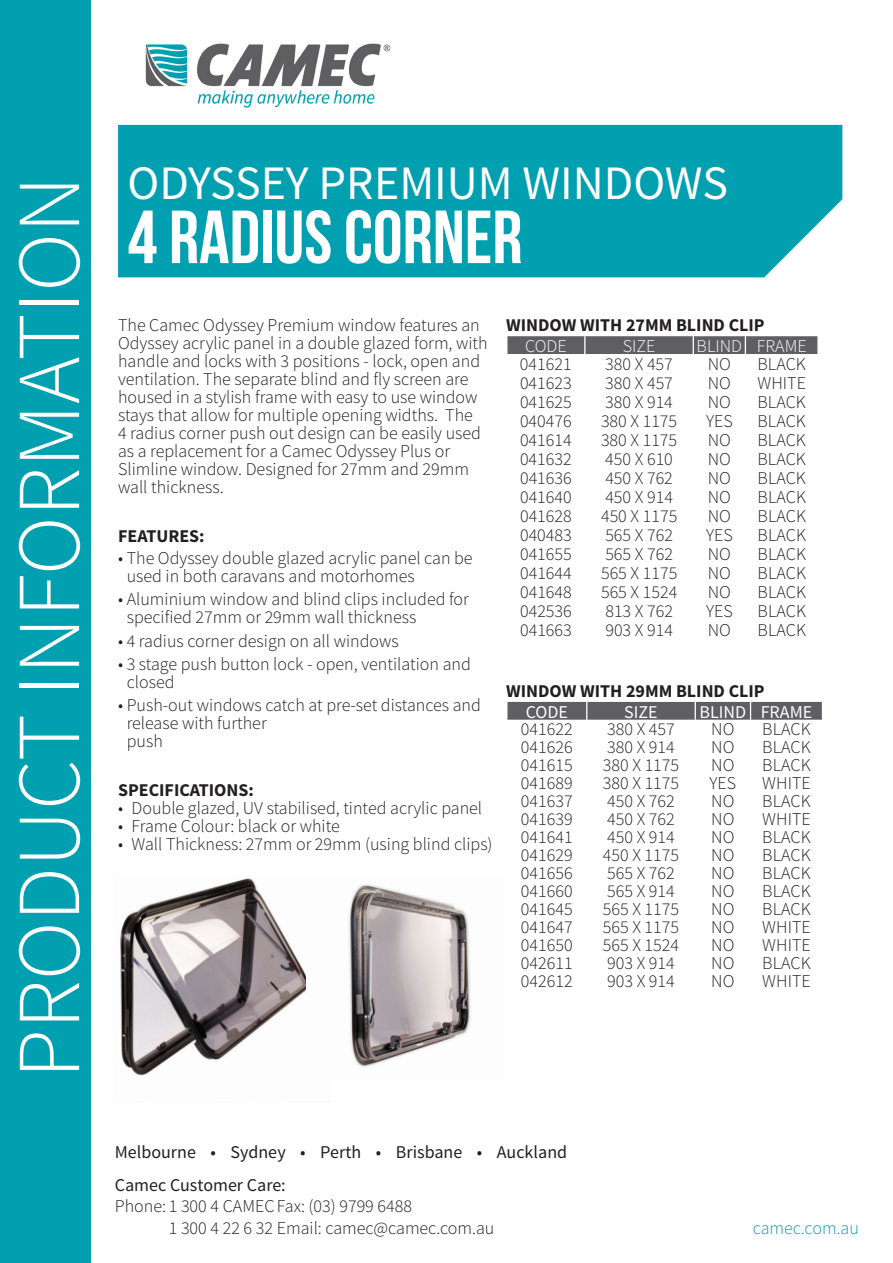
<style>
.page{position:relative;width:893px;height:1263px;background:#fff}
.page>*{position:absolute;margin:0;border:0;box-sizing:border-box;transform-origin:0 0}
.t1{font:300 90px "Source Sans Pro";color:#fff}
.t2{font:75px "Bebas Neue";color:#fff}
.t3{font:48px "Source Sans Pro";color:#fff}
.t4{font:300 18px/18px "Source Sans Pro";color:#231f20}
.t5{font:700 18px "Source Sans Pro";color:#231f20}
.t6{font:18px/32.8px "Source Sans Pro";color:#231f20}
.t7{font:300 18px "Source Sans Pro";color:#fff}
.t8{font:18px "Source Sans Pro";color:#fff}
.t9{font:300 18px "Source Sans Pro";color:#00a0b0}
</style>
<div class="page">
<div style="left:0;top:0;width:91px;height:1263px;background:#00a0b0"></div>
<img style="left:145px;top:43px;width:246px;height:65px">
<div style="left:118px;top:125px;width:724px;height:152px;background:#00a0b0"></div>
<img style="left:120px;top:878px;width:186px;height:198px">
<svg style="left:507px;top:336px;width:311px;height:18px;background:#636366"></svg>
<svg style="left:507px;top:702px;width:316px;height:18px;background:#646467"></svg>
<img style="left:349px;top:884px;width:122px;height:183px">
<h1 class="t1" style="left:-6px;top:1078px;width:904px;rotate:-90deg">PRODUCT INFORMATION</h1>
<h3 class="t3" style="left:128px;top:153px;width:602px">ODYSSEY PREMIUM WINDOWS</h3>
<h2 class="t2" style="left:128px;top:196px;width:396px">4 RADIUS CORNER</h2>
<p class="t4" style="left:118px;top:316px;width:371px">The Camec Odyssey Premium window features an Odyssey acrylic panel in a double glazed form, with handle and locks with 3 positions - lock, open and ventilation. The separate blind and fly screen are housed in a stylish frame with easy to use window stays that allow for multiple opening widths. The<br>4 radius corner push out design can be easily used as a replacement for a Camec Odyssey Plus or Slimline window. Designed for 27mm and 29mm wall thickness.</p>
<p class="t5" style="left:118px;top:524px;width:88px">FEATURES:</p>
<p class="t4" style="left:127px;top:549px;width:347px;text-indent:-9px">• The Odyssey double glazed acrylic panel can be used in both caravans and motorhomes</p>
<p class="t4" style="left:127px;top:590px;width:344px;text-indent:-9px">• Aluminium window and blind clips included for specified 27mm or 29mm wall thickness</p>
<p class="t4" style="left:118px;top:632px;width:282px">• 4 radius corner design on all windows</p>
<p class="t4" style="left:127px;top:655px;width:346px;text-indent:-9px">• 3 stage push button lock - open, ventilation and closed</p>
<p class="t4" style="left:127px;top:696px;width:356px;text-indent:-9px">• Push-out windows catch at pre-set distances and release with further<br>push</p>
<p class="t5" style="left:118px;top:778px;width:137px">SPECIFICATIONS:</p>
<p class="t4" style="left:118px;top:799px;width:366px">• Double glazed, UV stabilised, tinted acrylic panel</p>
<p class="t4" style="left:118px;top:817px;width:223px">• Frame Colour: black or white</p>
<p class="t4" style="left:118px;top:835px;width:376px">• Wall Thickness: 27mm or 29mm (using blind clips)</p>
<p class="t5" style="left:506px;top:313px;width:260px">WINDOW WITH 27MM BLIND CLIP</p>
<p class="t7" style="left:525px;top:335px;width:43px">CODE</p>
<p class="t7" style="left:623px;top:335px;width:34px">SIZE</p>
<p class="t7" style="left:697px;top:335px;width:112px">BLIND FRAME</p>
<p class="t4" style="left:520px;top:355px;width:53px">041621</p>
<p class="t4" style="left:605px;top:355px;width:69px">380 X 457</p>
<p class="t4" style="left:708px;top:355px;width:25px">NO</p>
<p class="t4" style="left:757px;top:355px;width:50px">BLACK</p>
<p class="t4" style="left:520px;top:374px;width:53px">041623</p>
<p class="t4" style="left:605px;top:374px;width:69px">380 X 457</p>
<p class="t4" style="left:708px;top:374px;width:25px">NO</p>
<p class="t4" style="left:758px;top:374px;width:50px">WHITE</p>
<p class="t4" style="left:520px;top:393px;width:53px">041625</p>
<p class="t4" style="left:605px;top:393px;width:69px">380 X 914</p>
<p class="t4" style="left:708px;top:393px;width:25px">NO</p>
<p class="t4" style="left:757px;top:393px;width:50px">BLACK</p>
<p class="t4" style="left:520px;top:412px;width:53px">040476</p>
<p class="t4" style="left:601px;top:412px;width:78px">380 X 1175</p>
<p class="t4" style="left:706px;top:412px;width:28px">YES</p>
<p class="t4" style="left:757px;top:412px;width:50px">BLACK</p>
<p class="t4" style="left:520px;top:431px;width:53px">041614</p>
<p class="t4" style="left:601px;top:431px;width:78px">380 X 1175</p>
<p class="t4" style="left:708px;top:431px;width:25px">NO</p>
<p class="t4" style="left:757px;top:431px;width:50px">BLACK</p>
<p class="t4" style="left:520px;top:450px;width:53px">041632</p>
<p class="t4" style="left:605px;top:450px;width:69px">450 X 610</p>
<p class="t4" style="left:708px;top:450px;width:25px">NO</p>
<p class="t4" style="left:758px;top:450px;width:50px">BLACK</p>
<p class="t4" style="left:520px;top:469px;width:53px">041636</p>
<p class="t4" style="left:605px;top:469px;width:69px">450 X 762</p>
<p class="t4" style="left:708px;top:469px;width:25px">NO</p>
<p class="t4" style="left:758px;top:469px;width:50px">BLACK</p>
<p class="t4" style="left:520px;top:488px;width:53px">041640</p>
<p class="t4" style="left:605px;top:488px;width:69px">450 X 914</p>
<p class="t4" style="left:708px;top:488px;width:25px">NO</p>
<p class="t4" style="left:758px;top:488px;width:50px">BLACK</p>
<p class="t4" style="left:520px;top:507px;width:53px">041628</p>
<p class="t4" style="left:601px;top:507px;width:78px">450 X 1175</p>
<p class="t4" style="left:708px;top:507px;width:25px">NO</p>
<p class="t4" style="left:758px;top:507px;width:50px">BLACK</p>
<p class="t4" style="left:520px;top:526px;width:53px">040483</p>
<p class="t4" style="left:605px;top:526px;width:69px">565 X 762</p>
<p class="t4" style="left:706px;top:526px;width:28px">YES</p>
<p class="t4" style="left:758px;top:526px;width:50px">BLACK</p>
<p class="t4" style="left:520px;top:545px;width:53px">041655</p>
<p class="t4" style="left:605px;top:545px;width:69px">565 X 762</p>
<p class="t4" style="left:708px;top:545px;width:25px">NO</p>
<p class="t4" style="left:758px;top:545px;width:50px">BLACK</p>
<p class="t4" style="left:520px;top:564px;width:53px">041644</p>
<p class="t4" style="left:601px;top:564px;width:78px">565 X 1175</p>
<p class="t4" style="left:708px;top:564px;width:25px">NO</p>
<p class="t4" style="left:758px;top:564px;width:50px">BLACK</p>
<p class="t4" style="left:520px;top:583px;width:53px">041648</p>
<p class="t4" style="left:601px;top:583px;width:78px">565 X 1524</p>
<p class="t4" style="left:708px;top:583px;width:25px">NO</p>
<p class="t4" style="left:758px;top:583px;width:50px">BLACK</p>
<p class="t4" style="left:520px;top:602px;width:53px">042536</p>
<p class="t4" style="left:605px;top:602px;width:69px">813 X 762</p>
<p class="t4" style="left:706px;top:602px;width:28px">YES</p>
<p class="t4" style="left:758px;top:602px;width:50px">BLACK</p>
<p class="t4" style="left:520px;top:621px;width:53px">041663</p>
<p class="t4" style="left:605px;top:621px;width:69px">903 X 914</p>
<p class="t4" style="left:708px;top:621px;width:25px">NO</p>
<p class="t4" style="left:758px;top:621px;width:50px">BLACK</p>
<p class="t5" style="left:506px;top:678px;width:260px">WINDOW WITH 29MM BLIND CLIP</p>
<p class="t8" style="left:526px;top:700px;width:44px">CODE</p>
<p class="t8" style="left:624px;top:700px;width:35px">SIZE</p>
<p class="t8" style="left:699px;top:700px;width:114px">BLIND FRAME</p>
<p class="t4" style="left:521px;top:720px;width:53px">041622</p>
<p class="t4" style="left:607px;top:720px;width:69px">380 X 457</p>
<p class="t4" style="left:711px;top:720px;width:25px">NO</p>
<p class="t4" style="left:762px;top:720px;width:50px">BLACK</p>
<p class="t4" style="left:521px;top:738px;width:53px">041626</p>
<p class="t4" style="left:607px;top:738px;width:69px">380 X 914</p>
<p class="t4" style="left:711px;top:738px;width:25px">NO</p>
<p class="t4" style="left:762px;top:738px;width:50px">BLACK</p>
<p class="t4" style="left:521px;top:756px;width:53px">041615</p>
<p class="t4" style="left:603px;top:756px;width:78px">380 X 1175</p>
<p class="t4" style="left:711px;top:756px;width:25px">NO</p>
<p class="t4" style="left:762px;top:756px;width:50px">BLACK</p>
<p class="t4" style="left:521px;top:774px;width:53px">041689</p>
<p class="t4" style="left:603px;top:774px;width:78px">380 X 1175</p>
<p class="t4" style="left:709px;top:774px;width:28px">YES</p>
<p class="t4" style="left:762px;top:774px;width:50px">WHITE</p>
<p class="t4" style="left:521px;top:792px;width:53px">041637</p>
<p class="t4" style="left:607px;top:792px;width:69px">450 X 762</p>
<p class="t4" style="left:711px;top:792px;width:25px">NO</p>
<p class="t4" style="left:762px;top:792px;width:50px">BLACK</p>
<p class="t4" style="left:521px;top:810px;width:53px">041639</p>
<p class="t4" style="left:607px;top:810px;width:69px">450 X 762</p>
<p class="t4" style="left:711px;top:810px;width:25px">NO</p>
<p class="t4" style="left:762px;top:810px;width:50px">WHITE</p>
<p class="t4" style="left:521px;top:828px;width:53px">041641</p>
<p class="t4" style="left:607px;top:828px;width:69px">450 X 914</p>
<p class="t4" style="left:711px;top:828px;width:25px">NO</p>
<p class="t4" style="left:762px;top:828px;width:50px">BLACK</p>
<p class="t4" style="left:521px;top:846px;width:53px">041629</p>
<p class="t4" style="left:603px;top:846px;width:78px">450 X 1175</p>
<p class="t4" style="left:711px;top:846px;width:25px">NO</p>
<p class="t4" style="left:762px;top:846px;width:50px">BLACK</p>
<p class="t4" style="left:521px;top:864px;width:53px">041656</p>
<p class="t4" style="left:607px;top:864px;width:69px">565 X 762</p>
<p class="t4" style="left:711px;top:864px;width:25px">NO</p>
<p class="t4" style="left:762px;top:864px;width:50px">BLACK</p>
<p class="t4" style="left:521px;top:882px;width:53px">041660</p>
<p class="t4" style="left:607px;top:882px;width:69px">565 X 914</p>
<p class="t4" style="left:711px;top:882px;width:25px">NO</p>
<p class="t4" style="left:762px;top:882px;width:50px">BLACK</p>
<p class="t4" style="left:521px;top:900px;width:53px">041645</p>
<p class="t4" style="left:603px;top:900px;width:78px">565 X 1175</p>
<p class="t4" style="left:711px;top:900px;width:25px">NO</p>
<p class="t4" style="left:762px;top:900px;width:50px">BLACK</p>
<p class="t4" style="left:521px;top:918px;width:53px">041647</p>
<p class="t4" style="left:603px;top:918px;width:78px">565 X 1175</p>
<p class="t4" style="left:711px;top:918px;width:25px">NO</p>
<p class="t4" style="left:762px;top:918px;width:50px">WHITE</p>
<p class="t4" style="left:521px;top:936px;width:53px">041650</p>
<p class="t4" style="left:603px;top:936px;width:78px">565 X 1524</p>
<p class="t4" style="left:711px;top:936px;width:25px">NO</p>
<p class="t4" style="left:762px;top:936px;width:50px">WHITE</p>
<p class="t4" style="left:521px;top:954px;width:53px">042611</p>
<p class="t4" style="left:607px;top:954px;width:69px">903 X 914</p>
<p class="t4" style="left:711px;top:954px;width:25px">NO</p>
<p class="t4" style="left:762px;top:954px;width:50px">BLACK</p>
<p class="t4" style="left:521px;top:972px;width:53px">042612</p>
<p class="t4" style="left:607px;top:972px;width:69px">903 X 914</p>
<p class="t4" style="left:711px;top:972px;width:25px">NO</p>
<p class="t4" style="left:762px;top:972px;width:50px">WHITE</p>
<p class="t6" style="left:115px;top:1135px;width:454px">Melbourne • Sydney • Perth • Brisbane • Auckland<br>Camec Customer Care:</p>
<p class="t4" style="left:169px;top:1195px;width:327px;line-height:21.6px;text-indent:-54px">Phone: 1 300 4 CAMECFax: (03) 9799 6488<br>1 300 4 22 6 32 Email: camec@camec.com.au</p>
<p class="t9" style="left:753px;top:1217px;width:108px">camec.com.au</p>
</div>
